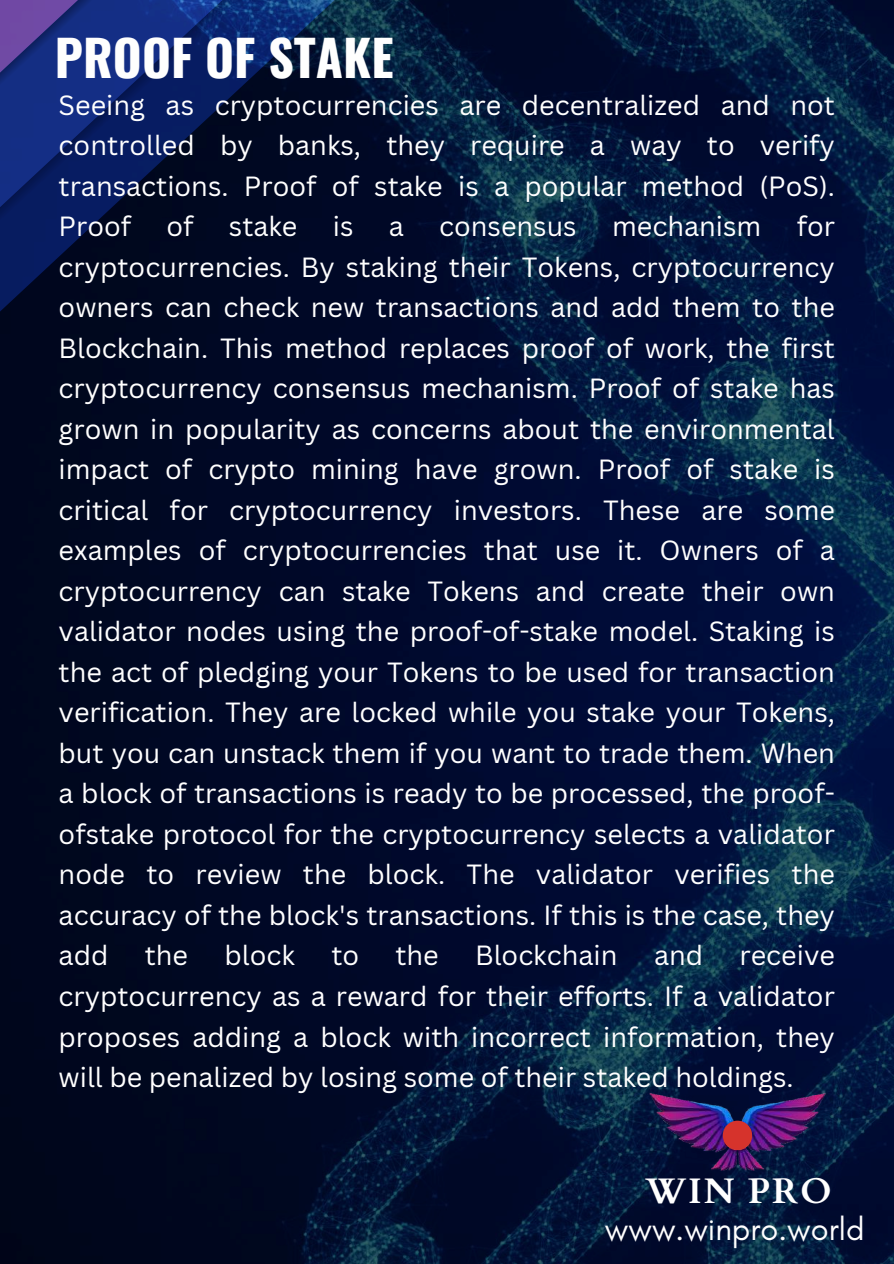
<style>
.page{position:relative;width:894px;height:1264px;background:#fff}
.page>*{position:absolute;margin:0;border:0;box-sizing:border-box;transform-origin:0 0}
.t1{font:700 49.5px "Oswald";color:#fefefe}
.t2{font:700 35.55px "Cardo";letter-spacing:.05em;color:#fff}
.t3{font:32.55px "Glacial Indifference";color:#fff}
.t4{font:27px/40.5px "Canva Sans";color:#fff;text-align:justify}
</style>
<div class="page">
<img style="left:0;top:0;width:893px;height:1263px">
<img style="left:595px;top:1061px;width:278px;height:119px">
<div style="left:722px;top:1120px;width:30px;height:29px;background:#d6332c;border-radius:50%"></div>
<h1 class="t1" style="left:55px;top:19px;width:340px">PROOF OF STAKE</h1>
<p class="t4" style="left:59px;top:84px;width:777px">Seeing as cryptocurrencies are decentralized and not controlled by banks, they require a way to verify transactions. Proof of stake is a popular method (PoS).<br>Proof</p>
<p class="t4" style="left:59px;top:205px;width:777px;text-indent:737px">for cryptocurrencies. By staking their Tokens, cryptocurrency owners can check new transactions and add them to the Blockchain. This method replaces proof of work, the first cryptocurrency consensus mechanism. Proof of stake has grown in popularity as concerns about the environmental impact of crypto mining have grown. Proof of stake is critical for cryptocurrency investors. These are some examples of cryptocurrencies that use it. Owners of a cryptocurrency can stake Tokens and create their own validator nodes using the proof-of-stake model. Staking is the act of pledging your Tokens to be used for transaction verification. They are locked while you stake your Tokens, but you can unstack them if you want to trade them. When a block of transactions is ready to be processed, the proof&shy;ofstake protocol for the cryptocurrency selects a validator node to review the block. The validator verifies the accuracy of the block's transactions. If this is the case, they add</p>
<p class="t4" style="left:166px;top:205px;width:29px">of</p>
<p class="t4" style="left:229px;top:205px;width:70px">stake</p>
<p class="t4" style="left:333px;top:205px;width:22px">is</p>
<p class="t4" style="left:388px;top:205px;width:17px">a</p>
<p class="t4" style="left:439px;top:205px;width:139px">consensus</p>
<p class="t4" style="left:612px;top:205px;width:151px">mechanism</p>
<p class="t4" style="left:59px;top:934px;width:777px;text-indent:680px">receive cryptocurrency as a reward for their efforts. If a validator proposes adding a block with incorrect information, they will be penalized by losing some of their staked holdings.</p>
<p class="t4" style="left:145px;top:934px;width:45px">the</p>
<p class="t4" style="left:224px;top:934px;width:72px">block</p>
<p class="t4" style="left:331px;top:934px;width:29px">to</p>
<p class="t4" style="left:395px;top:934px;width:45px">the</p>
<p class="t4" style="left:475px;top:934px;width:144px">Blockchain</p>
<p class="t4" style="left:653px;top:934px;width:51px">and</p>
<h2 class="t2" style="left:645px;top:1168px;width:187px">WIN PRO</h2>
<p class="t3" style="left:604px;top:1208px;width:261px">www.winpro.world</p>
</div>
